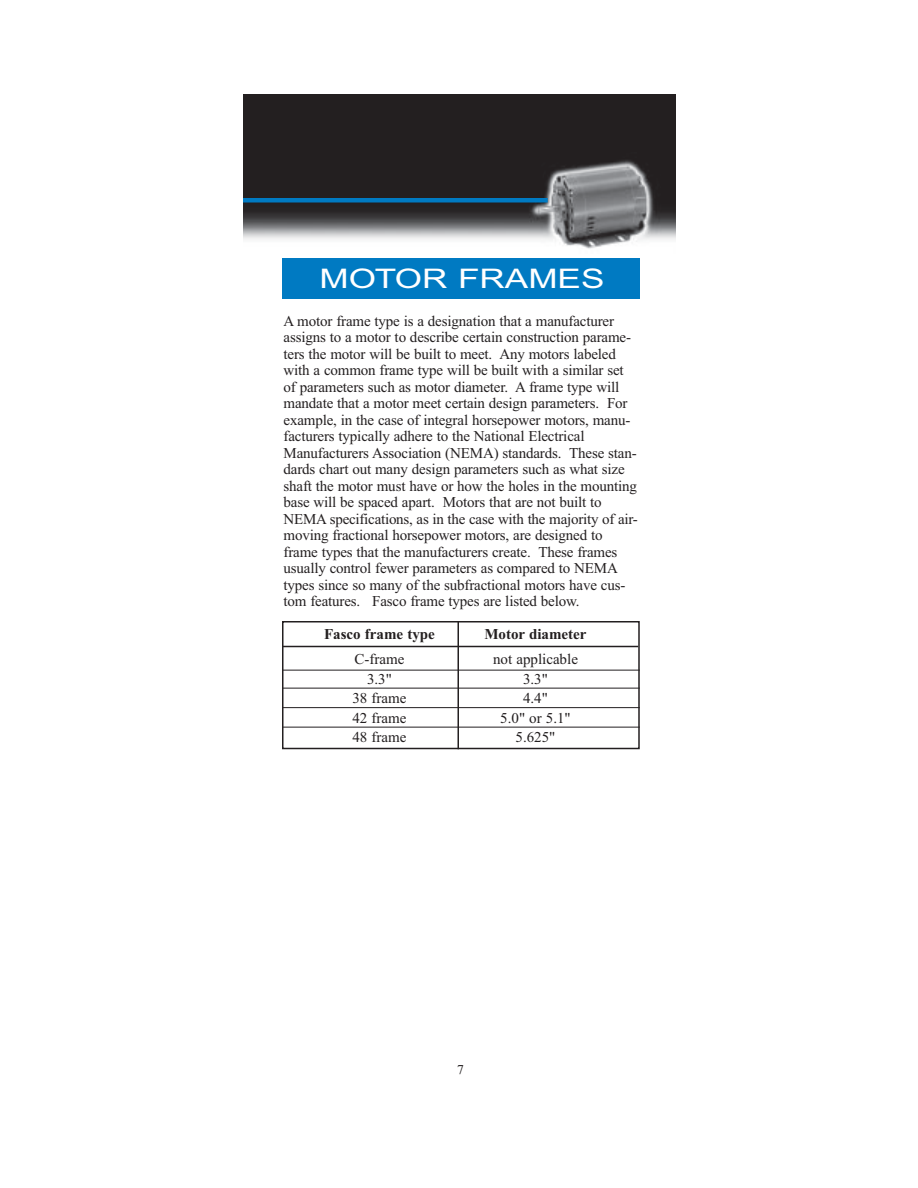
<style>
.page{position:relative;width:918px;height:1188px;background:#fff}
.page>*{position:absolute;margin:0;border:0;box-sizing:border-box;transform-origin:0 0}
.t1{font:27px "Arial";color:#fff;scale:1.3 1}
.t2{font:15px/16.5px "Times New Roman";letter-spacing:-.01em;color:#231f20}
.t3{font:700 15px "Times New Roman";color:#231f20}
.t4{font:13.5px "Times New Roman";color:#231f20}
</style>
<div class="page">
<div style="left:282px;top:621px;width:358px;height:128px;border:2px solid #231f20"></div>
<div style="left:282px;top:258px;width:358px;height:41px;background:#007ac2"></div>
<hr style="left:282px;top:646px;width:356px;height:1px;background:#231f20">
<hr style="left:282px;top:670px;width:358px;height:1px;background:#231f20">
<hr style="left:282px;top:688px;width:358px;height:1px;background:#231f20">
<hr style="left:282px;top:707px;width:358px;height:1px;background:#231f20">
<hr style="left:282px;top:727px;width:358px;height:1px;background:#231f20">
<hr style="left:458px;top:621px;width:1px;height:128px;background:#231f20">
<img style="left:243px;top:94px;width:432px;height:155px">
<hr style="left:243px;top:198px;width:305px;height:4px;background:#007ac2">
<h1 class="t1" style="left:320px;top:268px;width:221px">MOTOR FRAMES</h1>
<p class="t2" style="left:284px;top:314px;width:356px">A motor frame type is a designation that a manufacturer assigns to a motor to describe certain construction parame&shy;ters the motor will be built to meet. Any motors labeled with a common frame type will be built with a similar set of parameters such as motor diameter. A frame type will mandate that a motor meet certain design parameters. For example, in the case of integral horsepower motors, manu&shy;facturers typically adhere to the National Electrical Manufacturers Association (NEMA) standards. These stan&shy;dards chart out many design parameters such as what size shaft the motor must have or how the holes in the mounting base will be spaced apart. Motors that are not built to NEMA specifications, as in the case with the majority of air&shy;moving fractional horsepower motors, are designed to frame types that the manufacturers create. These frames usually control fewer parameters as compared to NEMA types since so many of the subfractional motors have cus&shy;tom features. Fasco frame types are listed below.</p>
<p class="t3" style="left:324px;top:629px;width:112px">Fasco frame type</p>
<p class="t3" style="left:484px;top:629px;width:104px">Motor diameter</p>
<p class="t2" style="left:355px;top:652px;width:51px">C-frame</p>
<p class="t2" style="left:493px;top:652px;width:86px">not applicable</p>
<p class="t2" style="left:367px;top:672px;width:26px">3.3"</p>
<p class="t2" style="left:523px;top:672px;width:26px">3.3"</p>
<p class="t2" style="left:352px;top:691px;width:56px">38 frame</p>
<p class="t2" style="left:523px;top:691px;width:26px">4.4"</p>
<p class="t2" style="left:352px;top:711px;width:56px">42 frame</p>
<p class="t2" style="left:500px;top:711px;width:72px">5.0" or 5.1"</p>
<p class="t2" style="left:352px;top:730px;width:56px">48 frame</p>
<p class="t2" style="left:516px;top:730px;width:41px">5.625"</p>
<p class="t4" style="left:457px;top:1064px;width:8px">7</p>
</div>
